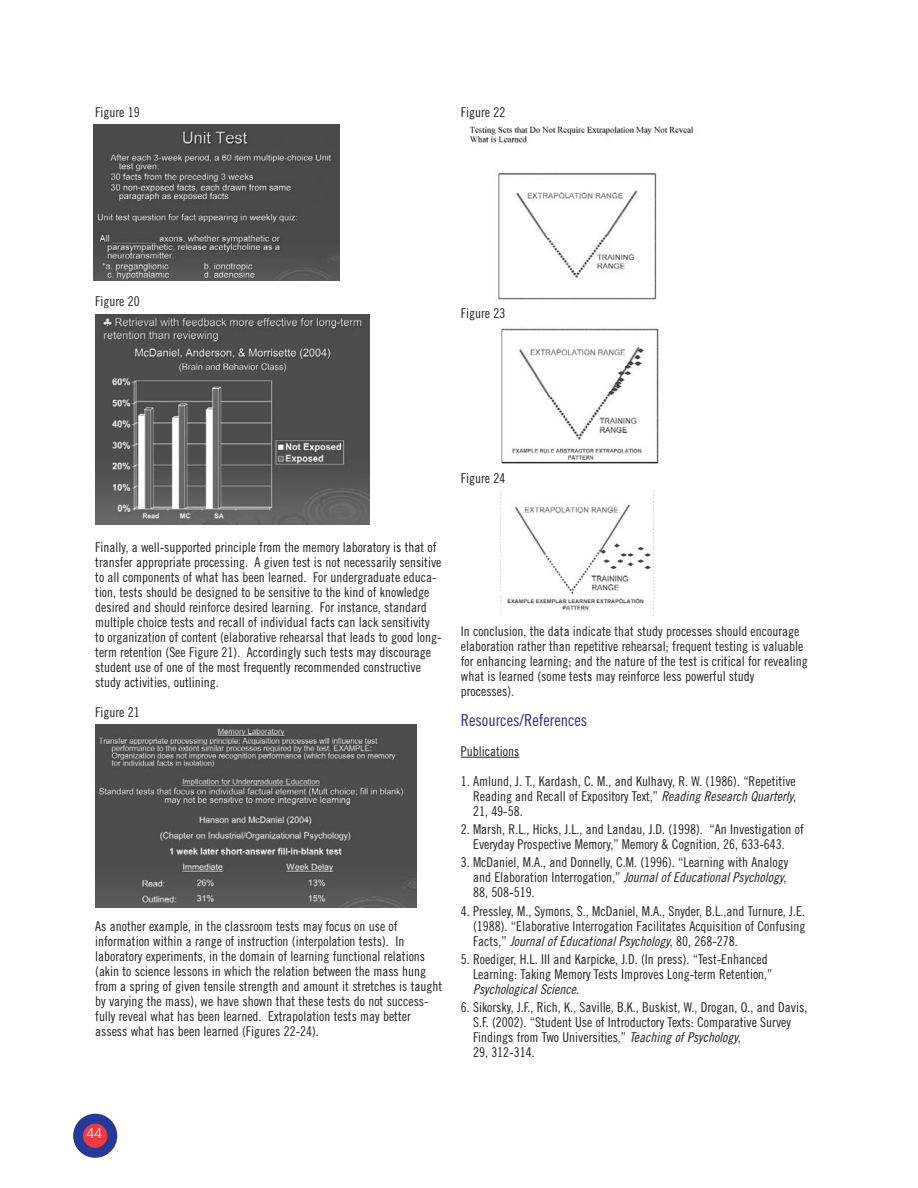
<style>
.page{position:relative;width:918px;height:1188px;background:#fff}
.page>*{position:absolute;margin:0;border:0;box-sizing:border-box;transform-origin:0 0}
.t1{font:16.5px "Trade Gothic Cond Eighteen";color:#332986}
.t2{font:13.5px/15px "Trade Gothic Cond Eighteen";color:#231f20}
.t3{font:300 13.5px "Trade Gothic";color:#fff}
.s1{font-style:italic}
</style>
<div class="page">
<div style="left:73px;top:1114px;width:44px;height:44px;background:#263996;border-radius:50%"></div>
<div style="left:83px;top:1124px;width:24px;height:24px;background:#ee3a41;border-radius:50%"></div>
<hr style="left:461px;top:757px;width:58px;height:1px;background:#231f20">
<img style="left:94px;top:124px;width:246px;height:157px">
<img style="left:95px;top:315px;width:275px;height:210px">
<img style="left:95px;top:724px;width:321px;height:184px">
<img style="left:469px;top:126px;width:225px;height:174px">
<img style="left:501px;top:328px;width:158px;height:136px">
<img style="left:500px;top:491px;width:155px;height:125px">
<p class="t2" style="left:95px;top:106px;width:46px">Figure 19</p>
<p class="t2" style="left:461px;top:106px;width:46px">Figure 22</p>
<p class="t2" style="left:95px;top:295px;width:46px">Figure 20</p>
<p class="t2" style="left:461px;top:306px;width:46px">Figure 23</p>
<p class="t2" style="left:461px;top:471px;width:46px">Figure 24</p>
<p class="t2" style="left:95px;top:540px;width:348px">Finally, a well-supported principle from the memory laboratory is that of transfer appropriate processing. A given test is not necessarily sensitive to all components of what has been learned. For undergraduate educa&shy;tion, tests should be designed to be sensitive to the kind of knowledge desired and should reinforce desired learning. For instance, standard multiple choice tests and recall of individual facts can lack sensitivity to organization of content (elaborative rehearsal that leads to good long&shy;term retention (See Figure 21). Accordingly such tests may discourage student use of one of the most frequently recommended constructive study activities, outlining.</p>
<p class="t2" style="left:95px;top:705px;width:46px">Figure 21</p>
<p class="t2" style="left:95px;top:920px;width:348px">As another example, in the classroom tests may focus on use of information within a range of instruction (interpolation tests). In laboratory experiments, in the domain of learning functional relations (akin to science lessons in which the relation between the mass hung from a spring of given tensile strength and amount it stretches is taught by varying the mass), we have shown that these tests do not success&shy;fully reveal what has been learned. Extrapolation tests may better assess what has been learned (Figures 22-24).</p>
<p class="t2" style="left:461px;top:625px;width:348px">In conclusion, the data indicate that study processes should encourage elaboration rather than repetitive rehearsal; frequent testing is valuable for enhancing learning; and the nature of the test is critical for revealing what is learned (some tests may reinforce less powerful study processes).</p>
<p class="t1" style="left:461px;top:714px;width:128px">Resources/References</p>
<p class="t2" style="left:461px;top:745px;width:60px">Publications</p>
<p class="t2" style="left:473px;top:775px;width:325px;text-align:justify;text-indent:-12px">1. Amlund, J. T., Kardash, C. M., and Kulhavy, R. W. (1986). “Repetitive Reading and Recall of Expository Text,” <span class="s1">Reading Research Quarterly</span>, 21, 49-58.</p>
<p class="t2" style="left:461px;top:823px;width:344px;text-align:center">2. Marsh, R.L., Hicks, J.L., and Landau, J.D. (1998). “An Investigation of<br>Everyday Prospective Memory,” Memory &amp; Cognition, 26, 633-643.</p>
<p class="t2" style="left:473px;top:856px;width:317px;text-align:justify;text-indent:-12px">3. McDaniel, M.A., and Donnelly, C.M. (1996). “Learning with Analogy and Elaboration Interrogation,” <span class="s1">JournalofEducationalPsychology</span>, 88, 508-519.</p>
<p class="t2" style="left:473px;top:904px;width:334px;text-align:justify;text-indent:-12px">4. Pressley, M., Symons, S., McDaniel, M.A., Snyder, B.L.,and Turnure, J.E. (1988). “Elaborative Interrogation Facilitates Acquisition of Confusing F a c t s , ” <span class="s1">JournalofEducationalPsychology</span>, 8 0 , 2 6 8 - 2 7 8 .</p>
<p class="t2" style="left:473px;top:953px;width:301px;text-indent:-12px">5. Roediger, H.L. III and Karpicke, J.D. (In press). “Test-Enhanced<br>Learning: Taking Memory Tests Improves Long-term Retention,”<br><span class="s1">PsychologicalScience</span>.</p>
<p class="t2" style="left:473px;top:1001px;width:336px;text-indent:-12px">6. Sikorsky, J.F., Rich, K., Saville, B.K., Buskist, W., Drogan, O., and Davis, S.F. (2002). “Student Use of Introductory Texts: Comparative Survey Findings from Two Universities,” <span class="s1">Teaching ofPsychology</span>,<br>29, 312-314.</p>
<p class="t3" style="left:87px;top:1129px;width:17px">44</p>
</div>
